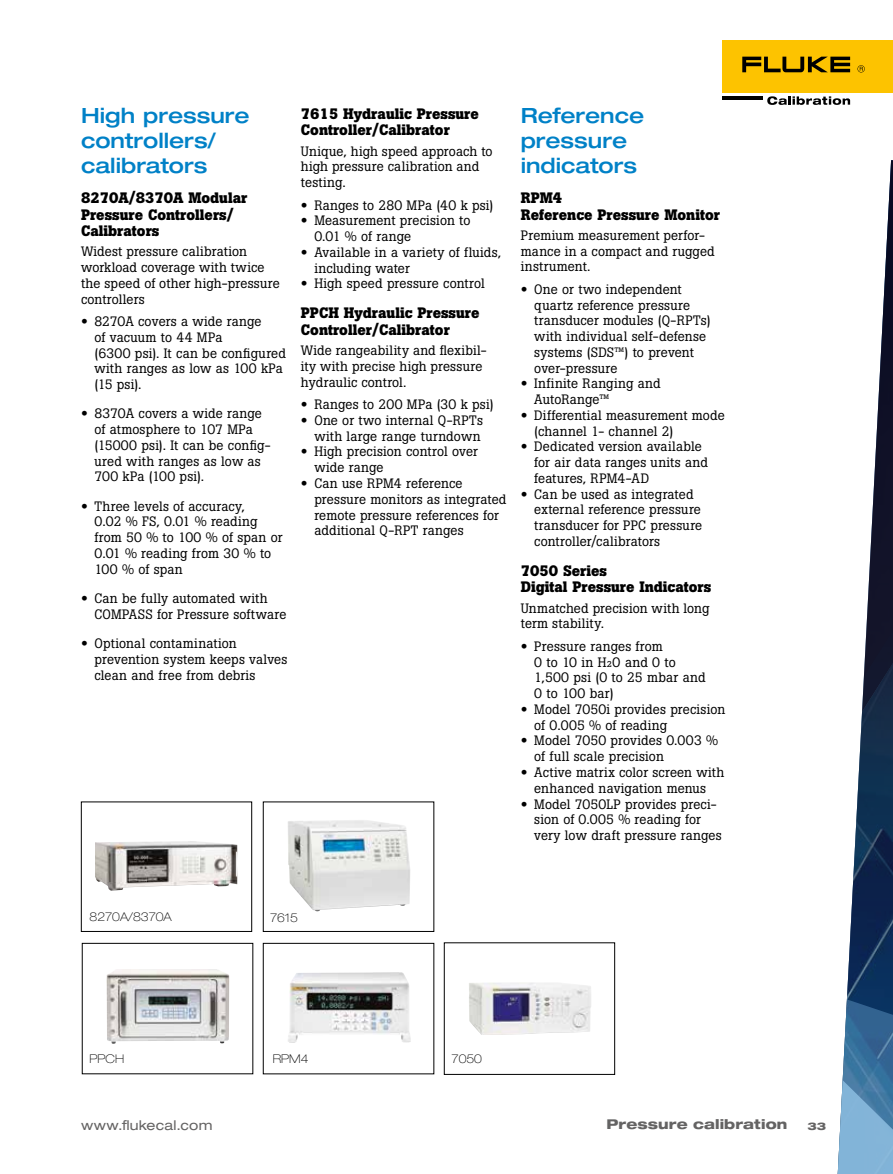
<style>
.page{position:relative;width:893px;height:1174px;background:#fff}
.page>*{position:absolute;margin:0;border:0;box-sizing:border-box;transform-origin:0 0}
.t1{font:500 expanded 21px/25.2px "Helvetica Neue LT Pro";color:#0081c7}
.t2{font:700 15px/16.5px "Boton Pro";color:#000}
.t3{font:13.5px/15.8px "Boton Pro";letter-spacing:.01em;color:#000}
.t4{font:800 expanded 13.5px "Helvetica Neue LT Pro";letter-spacing:.01em;color:#646363}
.t5{font:expanded 13.5px "Helvetica Neue LT Std";letter-spacing:.015em;color:#646363}
.t6{font:100 expanded 12px "Helvetica Neue LT Std";color:#000}
.t7{font:800 expanded 10.5px "Helvetica Neue LT Pro";color:#646363}
.s1{font-family:"Helvetica Neue LT Pro";font-weight:700}
</style>
<div class="page">
<svg style="left:879px;top:160px;width:14px;height:217px;fill:#0d0f25"></svg>
<svg style="left:877px;top:377px;width:16px;height:35px"></svg>
<svg style="left:859px;top:412px;width:34px;height:350px"></svg>
<svg style="left:837px;top:762px;width:56px;height:412px"></svg>
<div style="left:263px;top:943px;width:171px;height:131px;border:1px solid #000"></div>
<img style="left:288px;top:820px;width:122px;height:91px">
<img style="left:107px;top:969px;width:122px;height:74px">
<img style="left:288px;top:972px;width:123px;height:71px">
<div style="left:444px;top:942px;width:171px;height:132px;border:1px solid #000"></div>
<div style="left:81px;top:801px;width:171px;height:130px;border:1px solid #000"></div>
<img style="left:95px;top:841px;width:142px;height:49px">
<img style="left:469px;top:982px;width:122px;height:52px">
<div style="left:722px;top:40px;width:171px;height:52px;background:#fdc300"></div>
<svg style="left:742px;top:57px;width:108px;height:15px"></svg>
<svg style="left:857px;top:65px;width:8px;height:7px"></svg>
<hr style="left:722px;top:96px;width:41px;height:4px;background:#000">
<svg style="left:767px;top:96px;width:83px;height:9px"></svg>
<h1 class="t1" style="left:81px;top:102px;width:170px">High pressure controllers/ calibrators</h1>
<p class="t2" style="left:81px;top:189px;width:168px">8270A/8370A Modular<br>Pressure Controllers/<br>Calibrators</p>
<p class="t3" style="left:81px;top:244px;width:200px">Widest pressure calibration workload coverage with twice the speed of other high-pressure controllers</p>
<p class="t3" style="left:94px;top:313px;width:193px;text-indent:-14px"><span class="s1">•</span> 8270A covers a wide range<br>of vacuum to 44 MPa<br>(6300 psi). It can be configured with ranges as low as 100 kPa (15 psi).</p>
<p class="t3" style="left:94px;top:406px;width:177px;text-indent:-14px"><span class="s1">•</span> 8370A covers a wide range of atmosphere to 107 MPa (15000 psi). It can be config&shy;ured with ranges as low as<br>700 kPa (100 psi).</p>
<p class="t3" style="left:94px;top:498px;width:190px;text-indent:-14px"><span class="s1">•</span> Three levels of accuracy,<br>0.02 % FS, 0.01 % reading from 50 % to 100 % of span or<br>0.01 % reading from 30 % to<br>100 % of span</p>
<p class="t3" style="left:94px;top:590px;width:193px;text-indent:-14px"><span class="s1">•</span> Can be fully automated with<br>COMPASS for Pressure software</p>
<p class="t3" style="left:94px;top:635px;width:194px;text-indent:-14px"><span class="s1">•</span> Optional contamination prevention system keeps valves clean and free from debris</p>
<p class="t2" style="left:301px;top:105px;width:180px">7615 Hydraulic Pressure<br>Controller/Calibrator</p>
<p class="t3" style="left:301px;top:143px;width:193px">Unique, high speed approach to high pressure calibration and testing.</p>
<p class="t3" style="left:301px;top:197px;width:194px"><span class="s1">•</span> Ranges to 280 MPa (40 k psi)</p>
<p class="t3" style="left:314px;top:213px;width:158px;text-indent:-14px"><span class="s1">•</span> Measurement precision to<br>0.01 % of range</p>
<p class="t3" style="left:314px;top:244px;width:188px;text-indent:-14px"><span class="s1">•</span> Available in a variety of fluids, including water</p>
<p class="t3" style="left:301px;top:276px;width:185px"><span class="s1">•</span> High speed pressure control</p>
<p class="t2" style="left:301px;top:305px;width:180px">PPCH Hydraulic Pressure<br>Controller/Calibrator</p>
<p class="t3" style="left:301px;top:342px;width:187px">Wide rangeability and flexibil&shy;ity with precise high pressure hydraulic control.</p>
<p class="t3" style="left:301px;top:396px;width:194px"><span class="s1">•</span> Ranges to 200 MPa (30 k psi)</p>
<p class="t3" style="left:301px;top:412px;width:184px;text-align:right"><span class="s1">•</span> One or two internal Q-RPTs with large range turndown</p>
<p class="t3" style="left:314px;top:444px;width:165px;text-indent:-14px"><span class="s1">•</span> High precision control over wide range</p>
<p class="t3" style="left:314px;top:475px;width:194px;text-indent:-14px"><span class="s1">•</span> Can use RPM4 reference pressure monitors as integrated remote pressure references for additional Q-RPT ranges</p>
<h1 class="t1" style="left:521px;top:102px;width:125px">Reference pressure indicators</h1>
<p class="t2" style="left:521px;top:189px;width:201px">RPM4<br>Reference Pressure Monitor</p>
<p class="t3" style="left:521px;top:227px;width:196px">Premium measurement perfor&shy;mance in a compact and rugged instrument.</p>
<p class="t3" style="left:534px;top:281px;width:178px;text-indent:-14px"><span class="s1">•</span> One or two independent quartz reference pressure transducer modules (Q-RPTs) with individual self-defense systems (SDS™) to prevent over-pressure</p>
<p class="t3" style="left:534px;top:376px;width:128px;text-indent:-14px"><span class="s1">•</span> Infinite Ranging and<br>AutoRange™</p>
<p class="t3" style="left:534px;top:407px;width:192px;text-indent:-14px"><span class="s1">•</span> Differential measurement mode (channel 1- channel 2)</p>
<p class="t3" style="left:534px;top:439px;width:175px;text-indent:-14px"><span class="s1">•</span> Dedicated version available for air data ranges units and features, RPM4-AD</p>
<p class="t3" style="left:534px;top:486px;width:170px;text-indent:-14px"><span class="s1">•</span> Can be used as integrated external reference pressure transducer for PPC pressure controller/calibrators</p>
<p class="t2" style="left:521px;top:562px;width:192px">7050 Series<br>Digital Pressure Indicators</p>
<p class="t3" style="left:521px;top:600px;width:190px">Unmatched precision with long term stability.</p>
<p class="t3" style="left:534px;top:638px;width:173px;text-indent:-13px"><span class="s1">•</span> Pressure ranges from<br>0 to 10 in H2O and 0 to<br>1,500 psi (0 to 25 mbar and<br>0 to 100 bar)</p>
<p class="t3" style="left:534px;top:701px;width:193px;text-indent:-14px"><span class="s1">•</span> Model 7050i provides precision of 0.005 % of reading</p>
<p class="t3" style="left:534px;top:733px;width:185px;text-indent:-14px"><span class="s1">•</span> Model 7050 provides 0.003 % of full scale precision</p>
<p class="t3" style="left:521px;top:764px;width:205px;text-align:center"><span class="s1">•</span> Active matrix color screen with enhanced navigation menus</p>
<p class="t3" style="left:534px;top:796px;width:189px;text-indent:-14px"><span class="s1">•</span> Model 7050LP provides preci&shy;sion of 0.005 % reading for very low draft pressure ranges</p>
<p class="t6" style="left:90px;top:909px;width:84px">8270A/8370A</p>
<p class="t6" style="left:270px;top:911px;width:29px">7615</p>
<p class="t6" style="left:89px;top:1051px;width:36px">PPCH</p>
<p class="t6" style="left:273px;top:1051px;width:37px">RPM4</p>
<p class="t6" style="left:452px;top:1052px;width:32px">7050</p>
<p class="t5" style="left:81px;top:1117px;width:133px">www.flukecal.com</p>
<p class="t4" style="left:606px;top:1115px;width:182px">Pressure calibration</p>
<p class="t7" style="left:807px;top:1119px;width:20px">33</p>
</div>
